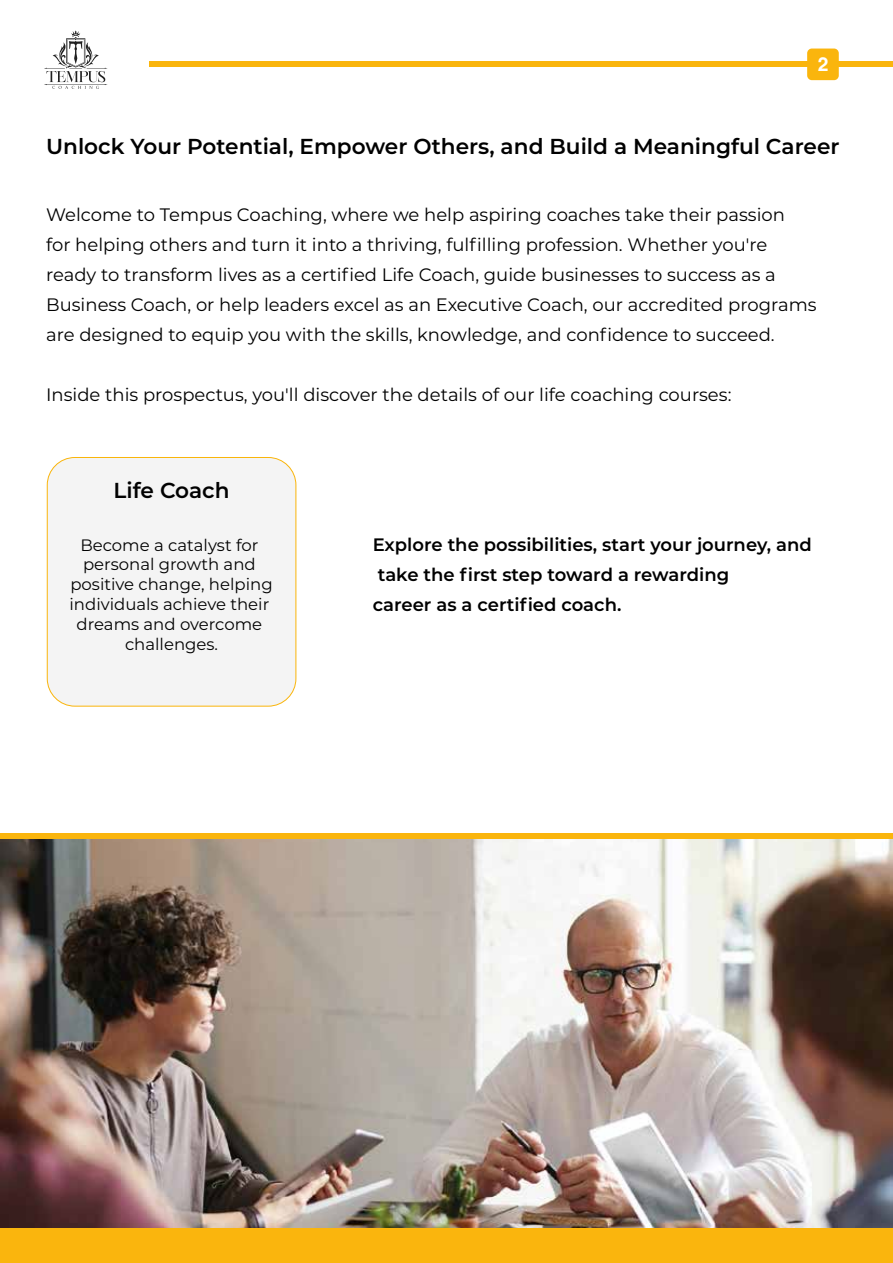
<style>
.page{position:relative;width:893px;height:1263px;background:#fff}
.page>*{position:absolute;margin:0;border:0;box-sizing:border-box;transform-origin:0 0}
.t1{font:600 21.6px "Montserrat";color:#010101}
.t2{font:700 19.2px "Helvetica";color:#fff}
.t3{font:18px/30px "Montserrat";color:#010101}
.t4{font:600 18px/30px "Montserrat";color:#010101}
.t5{font:16.5px/19.8px "Montserrat";color:#010101;text-align:center}
</style>
<div class="page">
<svg style="left:44px;top:30px;width:64px;height:59px"></svg>
<div style="left:149px;top:62px;width:744px;height:5px;background:#fab50d"></div>
<div style="left:807px;top:49px;width:32px;height:31px;background:#fab50d;border-radius:5px"></div>
<div style="left:47px;top:457px;width:249px;height:249px;background:#f4f4f4;border-radius:28px"></div>
<div style="left:47px;top:457px;width:249px;height:249px;border:1px solid #fab50b;border-radius:28px"></div>
<div style="left:0;top:1228px;width:893px;height:35px;background:#fab50d"></div>
<svg style="left:0;top:833px;width:893px;height:7px;fill:#fab50d"></svg>
<img style="left:0;top:840px;width:893px;height:388px">
<p class="t2" style="left:818px;top:53px;width:12px">2</p>
<p class="t1" style="left:46px;top:131px;width:795px">Unlock Your Potential, Empower Others, and Build a Meaningful Career</p>
<p class="t3" style="left:46px;top:199px;width:772px">Welcome to Tempus Coaching, where we help aspiring coaches take their passion<br>for helping others and turn it into a thriving, fulfilling profession. Whether you're ready to transform lives as a certified Life Coach, guide businesses to success as a Business Coach, or help leaders excel as an Executive Coach, our accredited programs are designed to equip you with the skills, knowledge, and confidence to succeed.</p>
<p class="t3" style="left:46px;top:379px;width:687px">Inside this prospectus, you'll discover the details of our life coaching courses:</p>
<p class="t1" style="left:114px;top:475px;width:118px">Life Coach</p>
<p class="t5" style="left:70px;top:534px;width:205px">Become a catalyst for personal growth and positive change, helping individuals achieve their dreams and overcome challenges.</p>
<p class="t4" style="left:373px;top:528px;width:441px">Explore the possibilities, start your journey, and take the first step toward a rewarding<br>career as a certified coach.</p>
</div>
